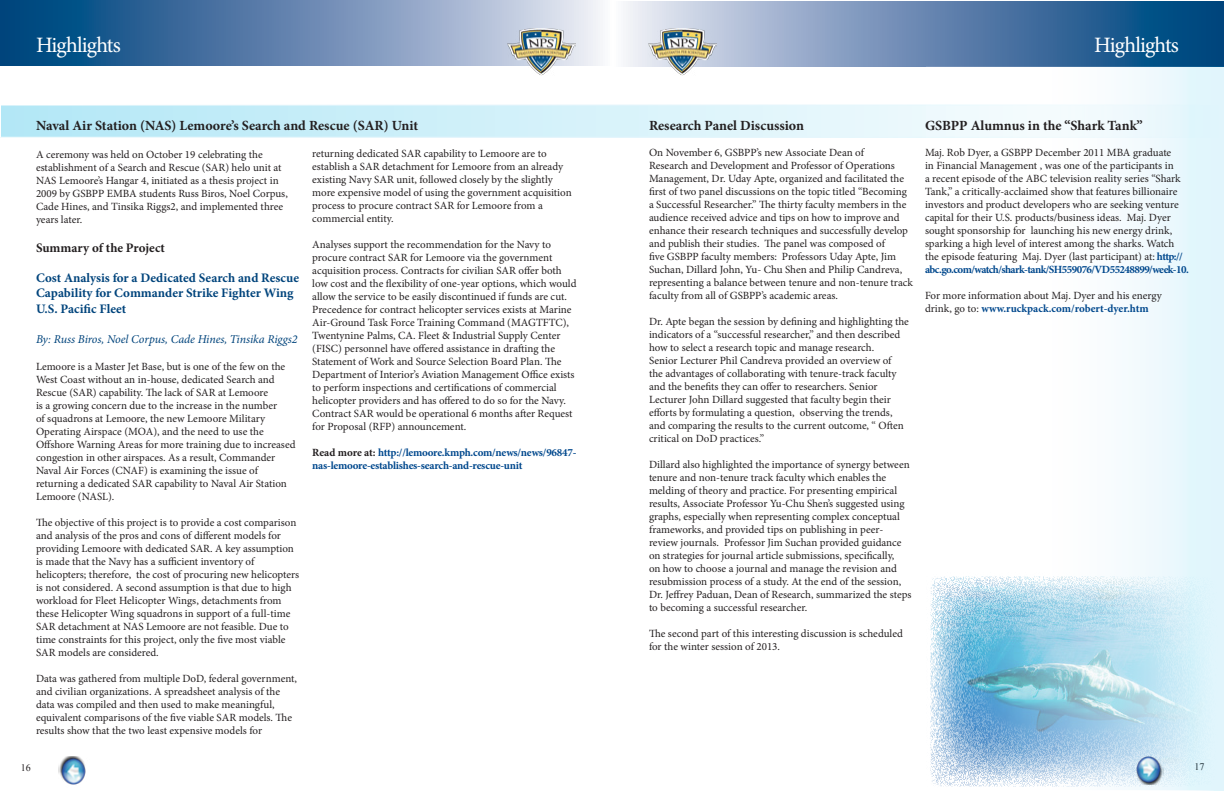
<style>
.page{position:relative;width:1224px;height:792px;background:#fff}
.page>*{position:absolute;margin:0;border:0;box-sizing:border-box;transform-origin:0 0}
.t1{font:22px "Minion Pro";color:#fff}
.t2{font:700 14px "Minion Pro";color:#231f20}
.t3{font:700 13px/15.6px "Minion Pro";color:#00447c}
.t4{font:700 13px "Minion Pro";color:#231f20}
.t5{font:italic 12px "Minion Pro";letter-spacing:-.01em;color:#00447c}
.t6{font:11px/13px "Minion Pro";color:#231f20}
.t7{font:700 11px/13px "Minion Pro";letter-spacing:-.02em;color:#00488d}
.t8{font:10px "Times New Roman";color:#231f20}
.s1{color:#231f20}
.s2{font-weight:700;color:#00488d}
</style>
<div class="page">
<svg style="left:0;top:0;width:600px;height:66px;background:#6287b0"></svg>
<svg style="left:626px;top:1px;width:598px;height:66px;background:#6388b0"></svg>
<img style="left:648px;top:28px;width:68px;height:47px">
<img style="left:508px;top:28px;width:68px;height:47px">
<svg style="left:2px;top:106px;width:924px;height:30px;background:#cfeff9"></svg>
<div style="left:0;top:104px;width:1224px;height:34px;border:1px solid #fff"></div>
<svg style="left:926px;top:66px;width:298px;height:725px"></svg>
<img style="left:926px;top:572px;width:297px;height:219px">
<img style="left:58px;top:756px;width:28px;height:29px">
<img style="left:1133px;top:751px;width:30px;height:34px">
<h1 class="t1" style="left:36px;top:30px;width:86px">Highlights</h1>
<p class="t2" style="left:36px;top:116px;width:384px">Naval Air Station (NAS) Lemoore’s Search and Rescue (SAR) Unit</p>
<p class="t6" style="left:36px;top:148px;width:253px">A ceremony was held on October 19 celebrating the establishment of a Search and Rescue (SAR) helo unit at NAS Lemoore’s Hangar 4, initiated as a thesis project in 2009 by GSBPP EMBA students Russ Biros, Noel Corpus, Cade Hines, and Tinsika Riggs2, and implemented three years later.</p>
<p class="t4" style="left:36px;top:238px;width:131px">Summary of the Project</p>
<p class="t3" style="left:36px;top:270px;width:265px">Cost Analysis for a Dedicated Search and Rescue<br>Capability for Commander Strike Fighter Wing<br>U.S. Pacific Fleet</p>
<p class="t5" style="left:36px;top:331px;width:263px">By: Russ Biros, Noel Corpus, Cade Hines, Tinsika Riggs2</p>
<p class="t6" style="left:36px;top:360px;width:261px">Lemoore is a Master Jet Base, but is one of the few on the West Coast without an in-house, dedicated Search and Rescue (SAR) capability. The lack of SAR at Lemoore<br>is a growing concern due to the increase in the number<br>of squadrons at Lemoore, the new Lemoore Military Operating Airspace (MOA), and the need to use the Offshore Warning Areas for more training due to increased congestion in other airspaces. As a result, Commander Naval Air Forces (CNAF) is examining the issue of returning a dedicated SAR capability to Naval Air Station Lemoore (NASL).</p>
<p class="t6" style="left:36px;top:516px;width:265px">The objective of this project is to provide a cost comparison and analysis of the pros and cons of different models for providing Lemoore with dedicated SAR. A key assumption is made that the Navy has a sufficient inventory of helicopters; therefore, the cost of procuring new helicopters is not considered. A second assumption is that due to high workload for Fleet Helicopter Wings, detachments from these Helicopter Wing squadrons in support of a full-time SAR detachment at NAS Lemoore are not feasible. Due to time constraints for this project, only the five most viable SAR models are considered.</p>
<p class="t6" style="left:36px;top:672px;width:263px">Data was gathered from multiple DoD, federal government, and civilian organizations. A spreadsheet analysis of the data was compiled and then used to make meaningful, equivalent comparisons of the five viable SAR models. The results show that the two least expensive models for</p>
<p class="t6" style="left:312px;top:147px;width:261px">returning dedicated SAR capability to Lemoore are to establish a SAR detachment for Lemoore from an already existing Navy SAR unit, followed closely by the slightly more expensive model of using the government acquisition process to procure contract SAR for Lemoore from a commercial entity.</p>
<p class="t6" style="left:312px;top:238px;width:266px">Analyses support the recommendation for the Navy to procure contract SAR for Lemoore via the government acquisition process. Contracts for civilian SAR offer both low cost and the flexibility of one-year options, which would allow the service to be easily discontinued if funds are cut.<br>Precedence for contract helicopter services exists at Marine Air-Ground Task Force Training Command (MAGTFTC), Twentynine Palms, CA. Fleet &amp; Industrial Supply Center (FISC) personnel have offered assistance in drafting the Statement of Work and Source Selection Board Plan. The Department of Interior’s Aviation Management Office exists to perform inspections and certifications of commercial helicopter providers and has offered to do so for the Navy.<br>Contract SAR would be operational 6 months after Request for Proposal (RFP) announcement.</p>
<p class="t7" style="left:312px;top:446px;width:266px"><span class="s1">Read more at:</span> http://lemoore.kmph.com/news/news/96847- nas-lemoore-establishes-search-and-rescue-unit</p>
<h1 class="t1" style="left:1094px;top:30px;width:86px">Highlights</h1>
<p class="t2" style="left:649px;top:115px;width:157px">Research Panel Discussion</p>
<p class="t6" style="left:649px;top:146px;width:265px">On November 6, GSBPP’s new Associate Dean of<br>Research and Development and Professor of Operations Management, Dr. Uday Apte, organized and facilitated the first of two panel discussions on the topic titled “Becoming a Successful Researcher.” The thirty faculty members in the audience received advice and tips on how to improve and enhance their research techniques and successfully develop and publish their studies. The panel was composed of<br>five GSBPP faculty members: Professors Uday Apte, Jim Suchan, Dillard John, Yu- Chu Shen and Philip Candreva, representing a balance between tenure and non-tenure track faculty from all of GSBPP’s academic areas.</p>
<p class="t6" style="left:649px;top:315px;width:261px">Dr. Apte began the session by defining and highlighting the indicators of a “successful researcher,” and then described how to select a research topic and manage research.<br>Senior Lecturer Phil Candreva provided an overview of<br>the advantages of collaborating with tenure-track faculty and the benefits they can offer to researchers. Senior Lecturer John Dillard suggested that faculty begin their efforts by formulating a question, observing the trends, and comparing the results to the current outcome, “ Often critical on DoD practices.”</p>
<p class="t6" style="left:649px;top:458px;width:264px">Dillard also highlighted the importance of synergy between tenure and non-tenure track faculty which enables the melding of theory and practice. For presenting empirical results, Associate Professor Yu-Chu Shen’s suggested using graphs, especially when representing complex conceptual frameworks, and provided tips on publishing in peer&shy;review journals. Professor Jim Suchan provided guidance on strategies for journal article submissions, specifically,<br>on how to choose a journal and manage the revision and resubmission process of a study. At the end of the session, Dr. Jeffrey Paduan, Dean of Research, summarized the steps to becoming a successful researcher.</p>
<p class="t6" style="left:649px;top:627px;width:255px">The second part of this interesting discussion is scheduled for the winter session of 2013.</p>
<p class="t2" style="left:925px;top:115px;width:219px">GSBPP Alumnus in the “Shark Tank”</p>
<p class="t6" style="left:925px;top:146px;width:265px">Maj. Rob Dyer, a GSBPP December 2011 MBA graduate<br>in Financial Management , was one of the participants in<br>a recent episode of the ABC television reality series “Shark Tank,” a critically-acclaimed show that features billionaire investors and product developers who are seeking venture capital for their U.S. products/business ideas. Maj. Dyer sought sponsorship for launching his new energy drink, sparking a high level of interest among the sharks. Watch the episode featuring Maj. Dyer (last participant) at: <span class="s2">http:// abc.go.com/watch/shark-tank/SH559076/VD55248899/week-10.</span></p>
<p class="t6" style="left:925px;top:289px;width:239px">For more information about Maj. Dyer and his energy drink, go to: <span class="s2">www.ruckpack.com/robert-dyer.htm</span></p>
<p class="t8" style="left:21px;top:761px;width:11px">16</p>
<p class="t8" style="left:1194px;top:760px;width:11px">17</p>
</div>
